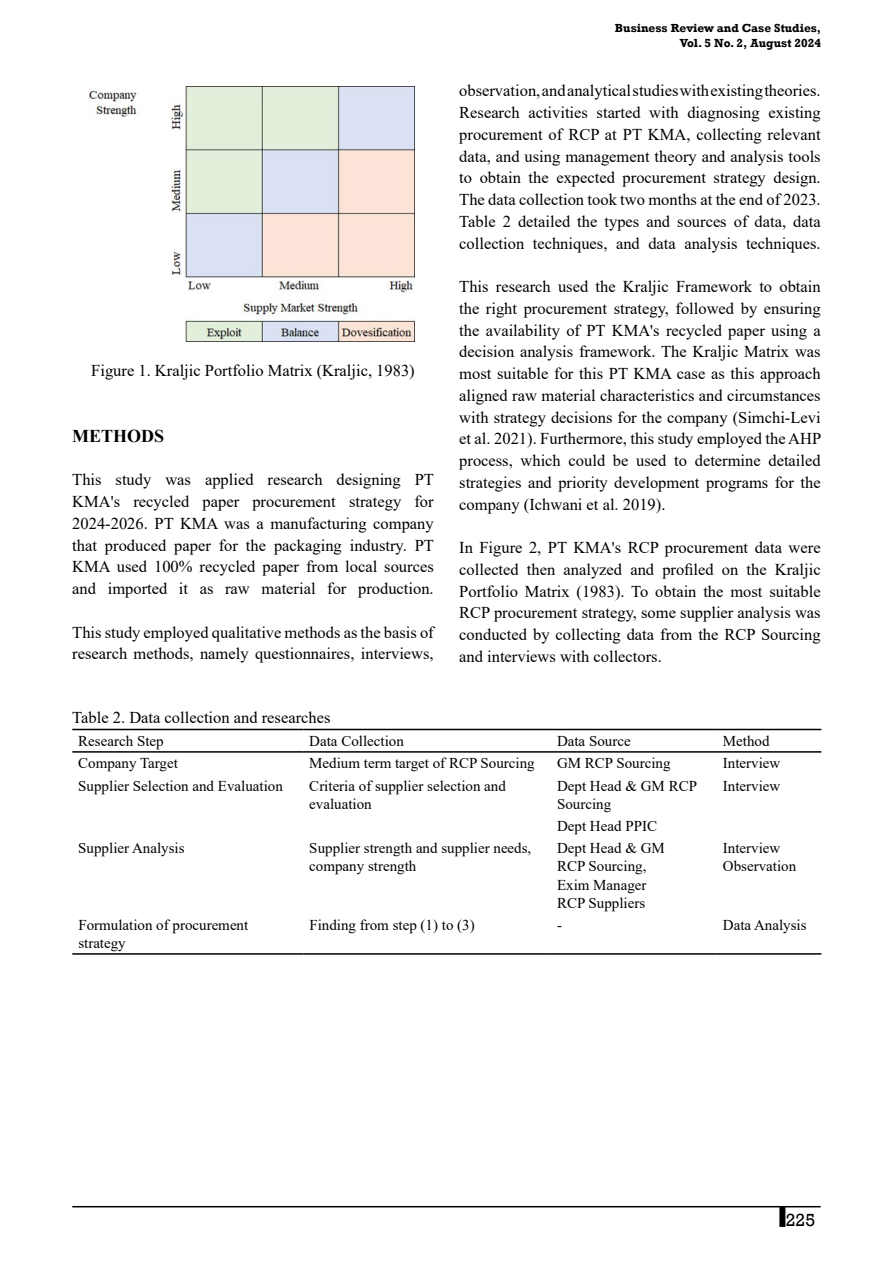
<style>
.page{position:relative;width:893px;height:1263px;background:#fff}
.page>*{position:absolute;margin:0;border:0;box-sizing:border-box;transform-origin:0 0}
.t1{font:700 18px "Times New Roman";color:#000}
.t2{font:18px "Rockwell";color:#000}
.t3{font:16.5px/21.8px "Times New Roman";color:#000;text-align:justify}
.t4{font:15px/18px "Times New Roman";color:#000}
.t5{font:700 12px/15px "Rockwell";color:#000;text-align:right}
</style>
<div class="page">
<hr style="left:72px;top:1206px;width:749px;height:1px;background:#000">
<div style="left:779px;top:1207px;width:6px;height:20px;background:#000"></div>
<img style="left:89px;top:86px;width:326px;height:255px">
<hr style="left:72px;top:729px;width:231px;height:1px;background:#000">
<hr style="left:303px;top:729px;width:248px;height:1px;background:#000">
<hr style="left:551px;top:729px;width:166px;height:1px;background:#000">
<hr style="left:717px;top:729px;width:104px;height:1px;background:#000">
<hr style="left:72px;top:751px;width:231px;height:2px;background:#000">
<hr style="left:303px;top:751px;width:248px;height:2px;background:#000">
<hr style="left:551px;top:751px;width:166px;height:2px;background:#000">
<hr style="left:717px;top:751px;width:104px;height:2px;background:#000">
<hr style="left:72px;top:953px;width:231px;height:2px;background:#000">
<hr style="left:303px;top:953px;width:248px;height:2px;background:#000">
<hr style="left:551px;top:953px;width:166px;height:2px;background:#000">
<hr style="left:717px;top:953px;width:104px;height:2px;background:#000">
<p class="t3" style="left:91px;top:359px;width:325px">Figure 1. Kraljic Portfolio Matrix (Kraljic, 1983)</p>
<p class="t1" style="left:72px;top:423px;width:55px">METHODS</p>
<p class="t3" style="left:72px;top:468px;width:363px">This study was applied research designing PT KMA's recycled paper procurement strategy for 2024-2026. PT KMA was a manufacturing company that produced paper for the packaging industry. PT KMA used 100% recycled paper from local sources and imported it as raw material for production.</p>
<p class="t3" style="left:72px;top:621px;width:363px">This study employed qualitative methods as the basis of research methods, namely questionnaires, interviews,</p>
<p class="t5" style="left:615px;top:20px;width:208px">Business Review and Case Studies,<br>Vol. 5 No. 2, August 2024</p>
<p class="t3" style="left:459px;top:80px;width:363px">observation, and analytical studies with existing theories.<br>Research activities started with diagnosing existing procurement of RCP at PT KMA, collecting relevant data, and using management theory and analysis tools to obtain the expected procurement strategy design.<br>The data collection took two months at the end of 2023.<br>Table 2 detailed the types and sources of data, data collection techniques, and data analysis techniques.</p>
<p class="t3" style="left:459px;top:275px;width:364px">This research used the Kraljic Framework to obtain the right procurement strategy, followed by ensuring the availability of PT KMA's recycled paper using a decision analysis framework. The Kraljic Matrix was most suitable for this PT KMA case as this approach aligned raw material characteristics and circumstances with strategy decisions for the company (Simchi-Levi et al. 2021). Furthermore, this study employed the AHP process, which could be used to determine detailed strategies and priority development programs for the company (Ichwani et al. 2019).</p>
<p class="t3" style="left:459px;top:536px;width:363px">In Figure 2, PT KMA's RCP procurement data were collected then analyzed and profiled on the Kraljic Portfolio Matrix (1983). To obtain the most suitable RCP procurement strategy, some supplier analysis was conducted by collecting data from the RCP Sourcing and interviews with collectors.</p>
<p class="t3" style="left:72px;top:706px;width:260px">Table 2. Data collection and researches</p>
<p class="t4" style="left:78px;top:731px;width:87px">Research Step</p>
<p class="t4" style="left:309px;top:731px;width:96px">Data Collection</p>
<p class="t4" style="left:557px;top:731px;width:75px">Data Source</p>
<p class="t4" style="left:723px;top:731px;width:48px">Method</p>
<p class="t4" style="left:78px;top:754px;width:101px">Company Target</p>
<p class="t4" style="left:309px;top:754px;width:227px">Medium term target of RCP Sourcing</p>
<p class="t4" style="left:557px;top:754px;width:115px">GM RCP Sourcing</p>
<p class="t4" style="left:723px;top:754px;width:59px">Interview</p>
<p class="t4" style="left:78px;top:776px;width:206px">Supplier Selection and Evaluation</p>
<p class="t4" style="left:309px;top:776px;width:198px">Criteria of supplier selection and evaluation</p>
<p class="t4" style="left:557px;top:776px;width:141px">Dept Head &amp; GM RCP<br>Sourcing</p>
<p class="t4" style="left:723px;top:776px;width:59px">Interview</p>
<p class="t4" style="left:557px;top:816px;width:101px">Dept Head PPIC</p>
<p class="t4" style="left:78px;top:839px;width:108px">Supplier Analysis</p>
<p class="t4" style="left:309px;top:839px;width:224px">Supplier strength and supplier needs, company strength</p>
<p class="t4" style="left:557px;top:839px;width:109px">Dept Head &amp; GM<br>RCP Sourcing,<br>Exim Manager<br>RCP Suppliers</p>
<p class="t4" style="left:723px;top:839px;width:75px">Interview<br>Observation</p>
<p class="t4" style="left:78px;top:915px;width:171px">Formulation of procurement strategy</p>
<p class="t4" style="left:309px;top:915px;width:167px">Finding from step (1) to (3)</p>
<p class="t4" style="left:557px;top:915px;width:6px">-</p>
<p class="t4" style="left:723px;top:915px;width:85px">Data Analysis</p>
<p class="t2" style="left:786px;top:1209px;width:31px">225</p>
</div>
